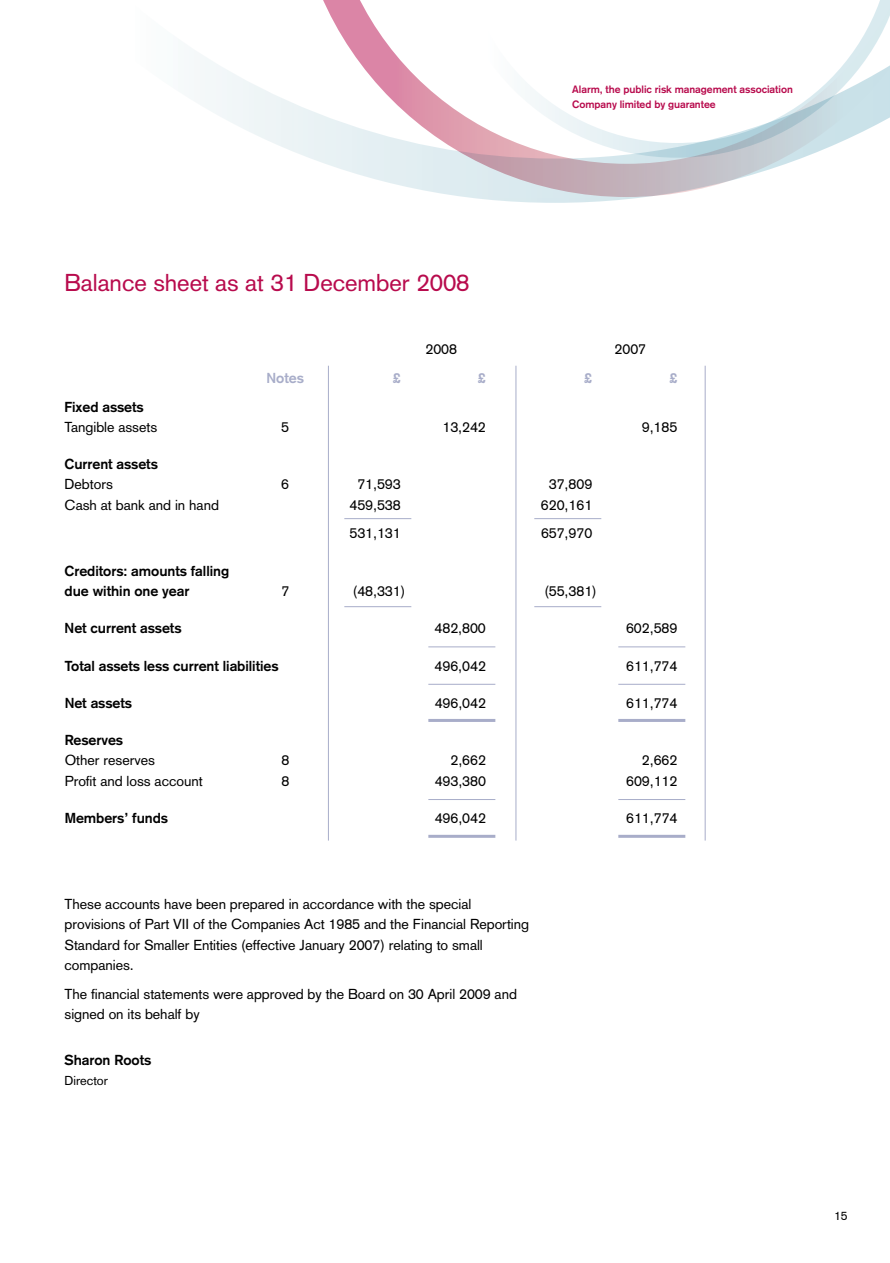
<style>
.page{position:relative;width:890px;height:1263px;background:#fff}
.page>*{position:absolute;margin:0;border:0;box-sizing:border-box;transform-origin:0 0}
.t1{font:24px "Akzidenz Grotesk";letter-spacing:-.005em;color:#b80b4d}
.t2{font:14.25px/20.2px "Akzidenz Grotesk";letter-spacing:-.005em;color:#000}
.t3{font:700 14.25px/20.2px "Akzidenz Grotesk";letter-spacing:-.005em;color:#000}
.t4{font:700 14.25px "Akzidenz Grotesk";letter-spacing:-.005em;color:#a8adc9}
.t5{font:12.75px "Akzidenz Grotesk";letter-spacing:-.005em;color:#000}
.t6{font:12px "Akzidenz Grotesk";color:#000}
.t7{font:700 10.5px/15px "Akzidenz Grotesk";letter-spacing:-.005em;color:#b80b4d}
.s1{font-weight:700}
.s2{font-weight:400}
</style>
<div class="page">
<svg style="left:200px;top:54px;width:444px;height:149px"></svg>
<svg style="left:294px;top:0;width:595px;height:197px"></svg>
<div style="left:409px;top:0;width:137px;height:24px;background:#fff"></div>
<hr style="left:344px;top:518px;width:67px;height:1px;background:#a8adc9">
<hr style="left:344px;top:606px;width:67px;height:1px;background:#a8adc9">
<hr style="left:534px;top:518px;width:67px;height:1px;background:#a8adc9">
<hr style="left:534px;top:606px;width:67px;height:1px;background:#a8adc9">
<hr style="left:428px;top:646px;width:67px;height:1px;background:#a8adc9">
<hr style="left:618px;top:646px;width:67px;height:1px;background:#a8adc9">
<hr style="left:428px;top:684px;width:67px;height:1px;background:#a8adc9">
<hr style="left:618px;top:684px;width:67px;height:1px;background:#a8adc9">
<hr style="left:428px;top:719px;width:67px;height:3px;background:#a8adc9">
<hr style="left:618px;top:719px;width:67px;height:3px;background:#a8adc9">
<hr style="left:428px;top:799px;width:67px;height:1px;background:#a8adc9">
<hr style="left:618px;top:799px;width:67px;height:1px;background:#a8adc9">
<hr style="left:428px;top:835px;width:67px;height:3px;background:#a8adc9">
<hr style="left:618px;top:835px;width:67px;height:3px;background:#a8adc9">
<hr style="left:328px;top:366px;width:1px;height:474px;background:#a8adc9">
<hr style="left:515px;top:366px;width:1px;height:474px;background:#a8adc9">
<hr style="left:704px;top:366px;width:1px;height:474px;background:#a8adc9">
<p class="t7" style="left:572px;top:82px;width:222px">Alarm, the public risk management association<br>Company limited by guarantee</p>
<p class="t1" style="left:65px;top:269px;width:406px">Balance sheet as at 31 December 2008</p>
<p class="t2" style="left:425px;top:339px;width:33px">2008</p>
<p class="t2" style="left:614px;top:339px;width:33px">2007</p>
<p class="t2" style="left:65px;top:397px;width:94px"><span class="s1">Fixed assets<br></span>Tangible assets</p>
<p class="t3" style="left:65px;top:454px;width:95px">Current assets<br><span class="s2">Debtors</span></p>
<p class="t4" style="left:266px;top:369px;width:39px">Notes</p>
<p class="t4" style="left:393px;top:369px;width:9px">£</p>
<p class="t4" style="left:478px;top:369px;width:9px">£</p>
<p class="t4" style="left:584px;top:369px;width:9px">£</p>
<p class="t4" style="left:669px;top:369px;width:9px">£</p>
<p class="t2" style="left:281px;top:417px;width:9px">5</p>
<p class="t2" style="left:442px;top:417px;width:45px">13,242</p>
<p class="t2" style="left:641px;top:417px;width:37px">9,185</p>
<p class="t2" style="left:281px;top:474px;width:9px">6</p>
<p class="t2" style="left:357px;top:474px;width:45px">71,593</p>
<p class="t2" style="left:549px;top:474px;width:45px">37,809</p>
<p class="t2" style="left:65px;top:495px;width:156px">Cash at bank and in hand</p>
<p class="t2" style="left:349px;top:495px;width:53px">459,538</p>
<p class="t2" style="left:541px;top:495px;width:53px">620,161</p>
<p class="t2" style="left:349px;top:523px;width:53px">531,131</p>
<p class="t2" style="left:541px;top:523px;width:53px">657,970</p>
<p class="t3" style="left:65px;top:560px;width:166px">Creditors: amounts falling due within one year</p>
<p class="t2" style="left:281px;top:581px;width:9px">7</p>
<p class="t2" style="left:353px;top:581px;width:54px">(48,331)</p>
<p class="t2" style="left:544px;top:581px;width:54px">(55,381)</p>
<p class="t3" style="left:65px;top:618px;width:118px">Net current assets</p>
<p class="t2" style="left:434px;top:618px;width:53px">482,800</p>
<p class="t2" style="left:626px;top:618px;width:53px">602,589</p>
<p class="t3" style="left:65px;top:655px;width:215px">Total assets less current liabilities</p>
<p class="t2" style="left:434px;top:655px;width:53px">496,042</p>
<p class="t2" style="left:626px;top:655px;width:53px">611,774</p>
<p class="t3" style="left:65px;top:692px;width:69px">Net assets</p>
<p class="t2" style="left:434px;top:693px;width:53px">496,042</p>
<p class="t2" style="left:626px;top:693px;width:53px">611,774</p>
<p class="t2" style="left:65px;top:730px;width:92px"><span class="s1">Reserves<br></span>Other reserves</p>
<p class="t2" style="left:281px;top:750px;width:9px">8</p>
<p class="t2" style="left:450px;top:750px;width:37px">2,662</p>
<p class="t2" style="left:642px;top:750px;width:37px">2,662</p>
<p class="t2" style="left:65px;top:770px;width:139px">Profit and loss account</p>
<p class="t2" style="left:281px;top:770px;width:9px">8</p>
<p class="t2" style="left:434px;top:770px;width:53px">493,380</p>
<p class="t2" style="left:626px;top:770px;width:53px">609,112</p>
<p class="t3" style="left:65px;top:808px;width:105px">Members’ funds</p>
<p class="t2" style="left:434px;top:808px;width:53px">496,042</p>
<p class="t2" style="left:626px;top:808px;width:53px">611,774</p>
<p class="t2" style="left:65px;top:894px;width:466px">These accounts have been prepared in accordance with the special provisions of Part VII of the Companies Act 1985 and the Financial Reporting Standard for Smaller Entities (effective January 2007) relating to small companies.</p>
<p class="t2" style="left:65px;top:983px;width:454px">The financial statements were approved by the Board on 30 April 2009 and signed on its behalf by</p>
<p class="t3" style="left:65px;top:1049px;width:88px">Sharon Roots</p>
<p class="t5" style="left:65px;top:1073px;width:45px">Director</p>
<p class="t6" style="left:834px;top:1208px;width:15px">15</p>
</div>
